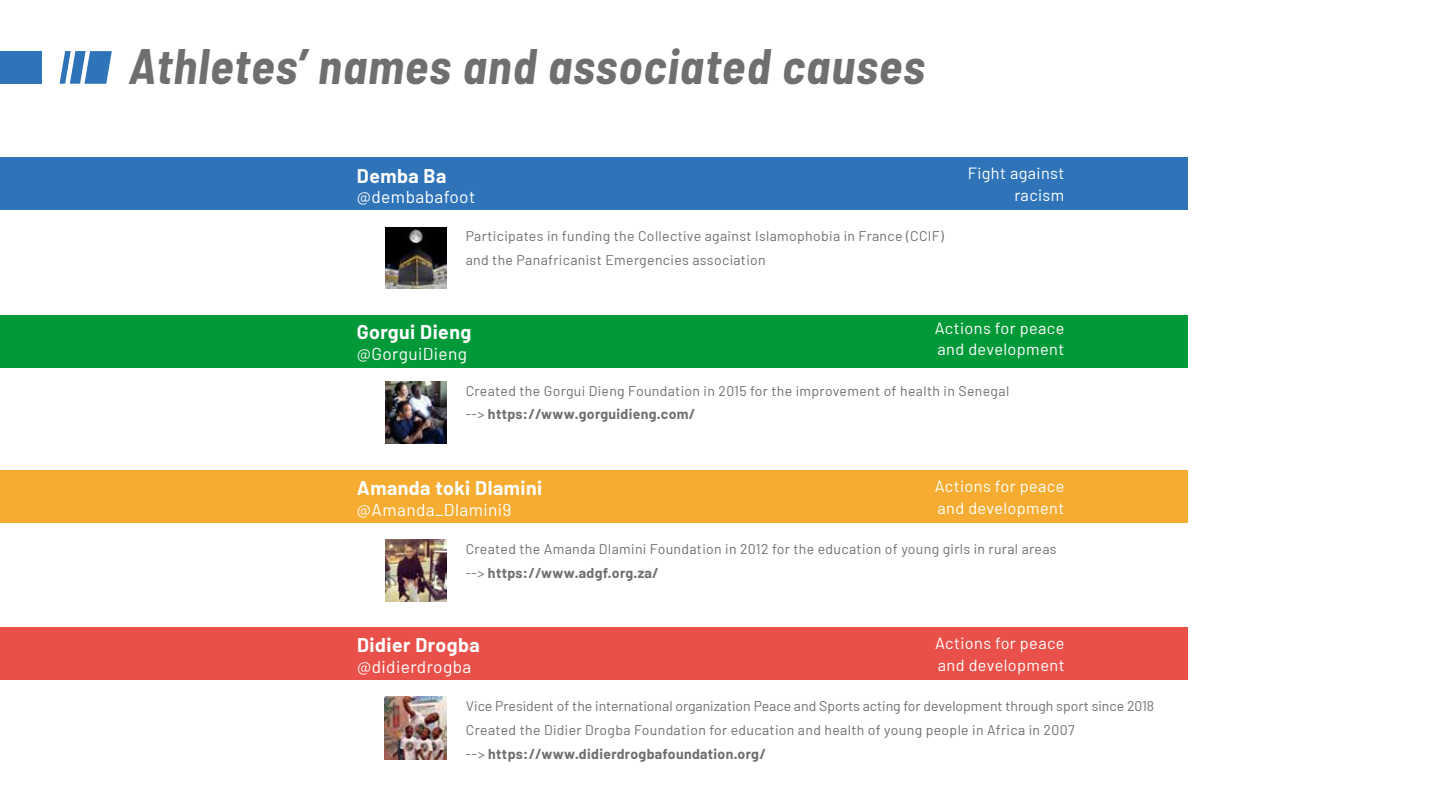
<style>
.page{position:relative;width:1441px;height:810px;background:#fff}
.page>*{position:absolute;margin:0;border:0;box-sizing:border-box;transform-origin:0 0}
.t1{font:italic 700 semi-condensed 48.75px "Barlow";letter-spacing:.025em;color:#706f6f}
.t2{font:700 19.5px "Barlow";letter-spacing:.025em;color:#fff}
.t3{font:17.25px "Barlow";letter-spacing:.025em;color:#fff}
.t4{font:16.2px/21.8px "Barlow";letter-spacing:.025em;color:#fff}
.t5{font:14.1px/23.9px "Barlow";letter-spacing:.025em;color:#706f6f}
.t6{font:14.1px/23.9px "Barlow";color:#706f6f}
.s1{font-weight:700}
</style>
<div class="page">
<div style="left:0;top:315px;width:1186px;height:53px;background:#029939"></div>
<div style="left:0;top:470px;width:1186px;height:52px;background:#f6ac31"></div>
<div style="left:0;top:627px;width:1186px;height:53px;background:#e9504a"></div>
<svg style="left:60px;top:51px;width:52px;height:33px"></svg>
<div style="left:0;top:51px;width:41px;height:33px;background:#2f74b9"></div>
<div style="left:0;top:158px;width:1186px;height:52px;background:#2f74b9"></div>
<img style="left:385px;top:227px;width:62px;height:62px">
<img style="left:385px;top:382px;width:61px;height:61px">
<img style="left:385px;top:540px;width:62px;height:62px">
<img style="left:384px;top:697px;width:63px;height:62px">
<h1 class="t1" style="left:129px;top:31px;width:797px">Athletes’ names and associated causes</h1>
<h2 class="t2" style="left:357px;top:163px;width:91px">Demba Ba</h2>
<p class="t3" style="left:357px;top:186px;width:120px">@dembabafoot</p>
<p class="t5" style="left:465px;top:224px;width:479px">Participates in funding the Collective against Islamophobia in France (CCIF) and the Panafricanist Emergencies association</p>
<p class="t4" style="left:967px;top:162px;width:98px;text-align:right">Fight against racism</p>
<p class="t4" style="left:934px;top:317px;width:131px">Actions for peace and development</p>
<p class="t5" style="left:465px;top:378px;width:545px">Created the Gorgui Dieng Foundation in 2015 for the improvement of health in Senegal --&gt; <span class="s1">https://www.gorguidieng.com/</span></p>
<h2 class="t2" style="left:357px;top:320px;width:116px">Gorgui Dieng</h2>
<p class="t3" style="left:357px;top:343px;width:112px">@GorguiDieng</p>
<p class="t4" style="left:934px;top:475px;width:131px">Actions for peace and development</p>
<p class="t5" style="left:465px;top:536px;width:592px">Created the Amanda DIamini Foundation in 2012 for the education of young girls in rural areas --&gt; <span class="s1">https://www.adgf.org.za/</span></p>
<h2 class="t2" style="left:357px;top:476px;width:187px">Amanda toki Dlamini</h2>
<p class="t3" style="left:357px;top:499px;width:156px">@Amanda_Dlamini9</p>
<h2 class="t2" style="left:357px;top:633px;width:124px">Didier Drogba</h2>
<p class="t3" style="left:357px;top:656px;width:116px">@didierdrogba</p>
<p class="t4" style="left:935px;top:632px;width:131px">Actions for peace and development</p>
<p class="t6" style="left:466px;top:694px;width:689px">Vice President of the international organization Peace and Sports acting for development through sport since 2018<br>Created the Didier Drogba Foundation for education and health of young people in Africa in 2007<br>--&gt; <span class="s1">https://www.didierdrogbafoundation.org/</span></p>
</div>
